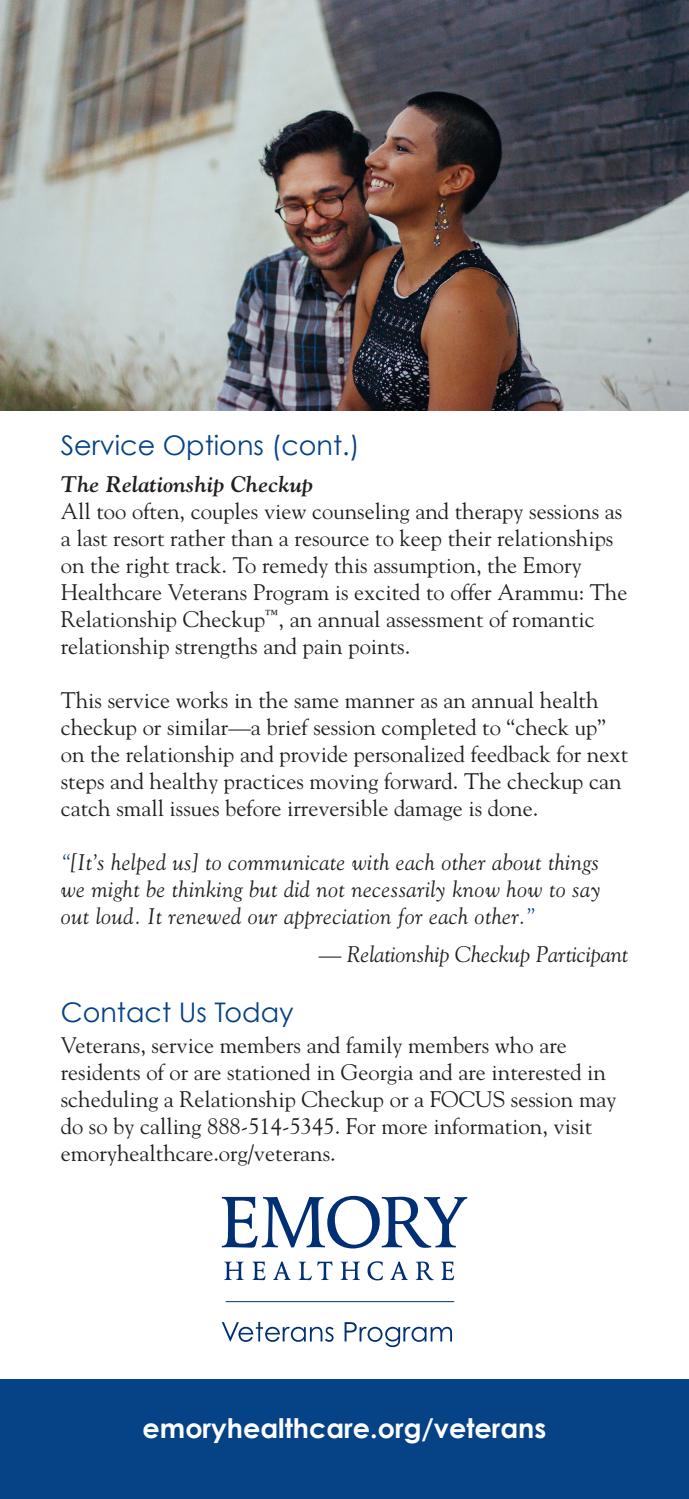
<style>
.page{position:relative;width:689px;height:1499px;background:#fff}
.page>*{position:absolute;margin:0;border:0;box-sizing:border-box;transform-origin:0 0}
.t1{font:27px "Century Gothic";color:#054286}
.t2{font:700 27px "Century Gothic";color:#fff}
.t3{font:22.5px/27px "Goudy";color:#231f20}
.t4{font:italic 22.5px/27px "Goudy";letter-spacing:.02em;color:#231f20;text-align:justify}
.t5{font:italic 22.5px "Goudy";color:#231f20}
.t6{font:italic 700 22.5px "Goudy";color:#231f20}
.s1{color:#054286}
</style>
<div class="page">
<div style="left:0;top:1379px;width:688px;height:119px;background:#054286"></div>
<img style="left:0;top:0;width:688px;height:411px">
<svg style="left:222px;top:1195px;width:245px;height:53px"></svg>
<svg style="left:224px;top:1261px;width:19px;height:19px"></svg>
<svg style="left:252px;top:1261px;width:13px;height:19px"></svg>
<svg style="left:273px;top:1261px;width:17px;height:19px"></svg>
<svg style="left:298px;top:1261px;width:34px;height:19px"></svg>
<svg style="left:340px;top:1261px;width:20px;height:19px"></svg>
<svg style="left:367px;top:1261px;width:16px;height:19px"></svg>
<svg style="left:390px;top:1261px;width:18px;height:19px"></svg>
<svg style="left:415px;top:1261px;width:19px;height:19px"></svg>
<svg style="left:441px;top:1261px;width:13px;height:19px"></svg>
<hr style="left:226px;top:1301px;width:228px;height:1px;background:#002f73">
<svg style="left:222px;top:1321px;width:111px;height:20px"></svg>
<svg style="left:344px;top:1322px;width:108px;height:25px"></svg>
<p class="t1" style="left:61px;top:428px;width:300px">Service Options (cont.)</p>
<p class="t6" style="left:61px;top:470px;width:254px">The Relationship Checkup</p>
<p class="t3" style="left:61px;top:497px;width:568px">All too often, couples view counseling and therapy sessions as a last resort rather than a resource to keep their relationships on the right track. To remedy this assumption, the Emory Healthcare Veterans Program is excited to offer Arammu: The Relationship Checkup<sup>™</sup>, an annual assessment of romantic relationship strengths and pain points.</p>
<p class="t3" style="left:61px;top:686px;width:569px">This service works in the same manner as an annual health checkup or similar—a brief session completed to “check up” on the relationship and provide personalized feedback for next steps and healthy practices moving forward. The checkup can catch small issues before irreversible damage is done.</p>
<p class="t4" style="left:61px;top:848px;width:541px"><span class="s1">“</span>[It’s helped us] to communicate with each other about things we might be thinking but did not necessarily know how to say out loud. It renewed our appreciation for each other.<span class="s1">”</span></p>
<p class="t5" style="left:318px;top:940px;width:311px">— Relationship Checkup Participant</p>
<p class="t1" style="left:61px;top:995px;width:234px">Contact Us Today</p>
<p class="t3" style="left:61px;top:1031px;width:557px">Veterans, service members and family members who are residents of or are stationed in Georgia and are interested in scheduling a Relationship Checkup or a FOCUS session may do so by calling 888-514-5345. For more information, visit emoryhealthcare.org/veterans.</p>
<p class="t2" style="left:143px;top:1411px;width:405px">emoryhealthcare.org/veterans</p>
</div>
